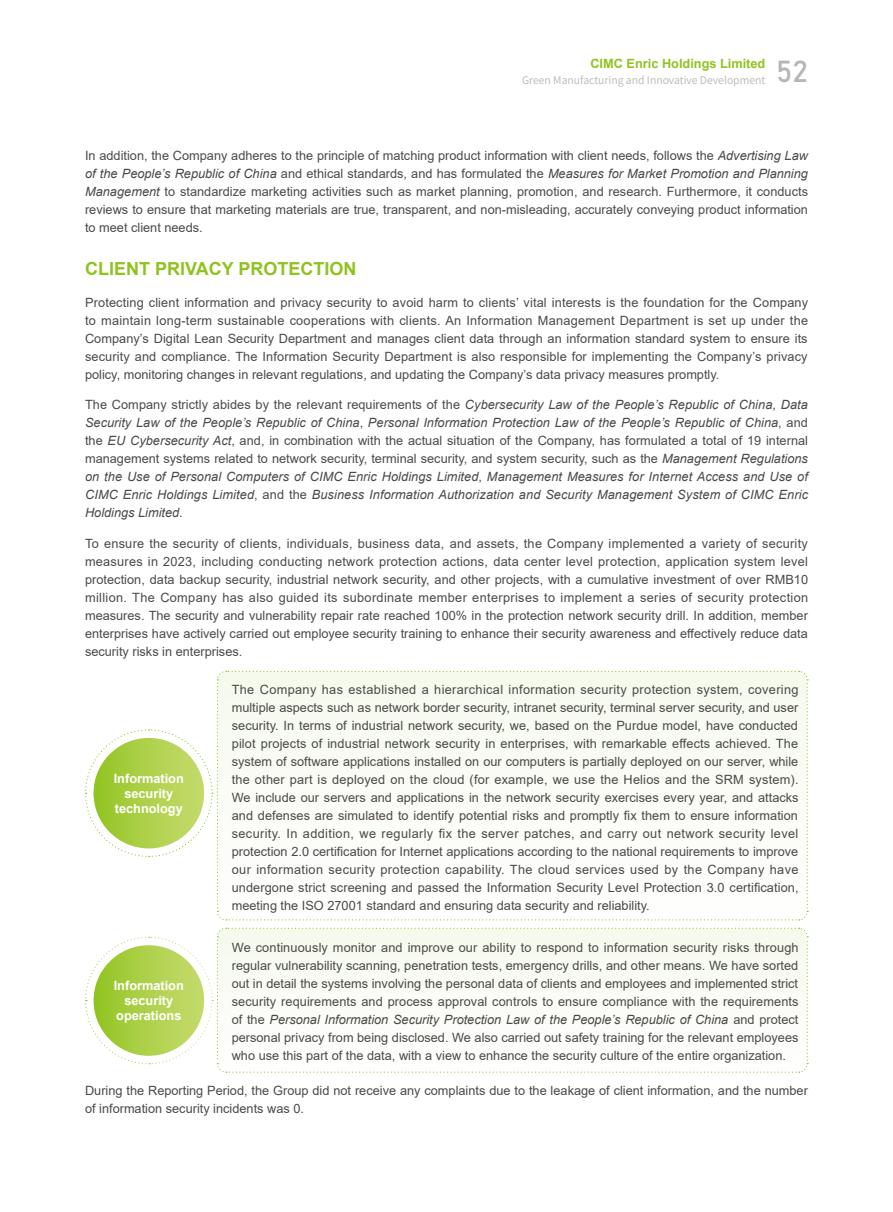
<style>
.page{position:relative;width:893px;height:1212px;background:#fff}
.page>*{position:absolute;margin:0;border:0;box-sizing:border-box;transform-origin:0 0}
.t1{font:30px "Bahnschrift";color:#b5b6b6}
.t2{font:700 18px "Arial";color:#8fc31f}
.t3{font:12.75px/18px "Arial";color:#4c4948;text-align:justify}
.t4{font:italic 12.75px/18px "Arial";letter-spacing:.01em;color:#4c4948;text-align:justify}
.t5{font:700 12.75px/15px "Arial";color:#fff;text-align:center}
.t6{font:700 12.75px "Arial";color:#8fc31f}
.t7{font:10.5px "Source Han Sans SC";color:#b5b6b6}
.s1{font-style:italic}
.s2{font-style:normal}
</style>
<div class="page">
<svg style="left:85px;top:670px;width:723px;height:251px"></svg>
<div style="left:94px;top:738px;width:110px;height:110px;background:linear-gradient(to right,#93c524,#c6db6f);border-radius:55px"></div>
<svg style="left:85px;top:927px;width:723px;height:146px"></svg>
<div style="left:94px;top:945px;width:110px;height:111px;background:linear-gradient(to right,#93c524,#c7dc70);border-radius:55px"></div>
<p class="t6" style="left:590px;top:55px;width:176px">CIMC Enric Holdings Limited</p>
<p class="t7" style="left:522px;top:74px;width:245px">Green Manufacturing and Innovative Development</p>
<h1 class="t1" style="left:776px;top:49px;width:33px">52</h1>
<p class="t3" style="left:85px;top:146px;width:725px">In addition, the Company adheres to the principle of matching product information with client needs, follows the <span class="s1">Advertising Law of the People’s Republic of China</span> and ethical standards, and has formulated the <span class="s1">Measures for Market Promotion and Planning Management</span> to standardize marketing activities such as market planning, promotion, and research. Furthermore, it conducts reviews to ensure that marketing materials are true, transparent, and non-misleading, accurately conveying product information to meet client needs.</p>
<h2 class="t2" style="left:85px;top:256px;width:273px">CLIENT PRIVACY PROTECTION</h2>
<p class="t3" style="left:85px;top:293px;width:725px">Protecting client information and privacy security to avoid harm to clients’ vital interests is the foundation for the Company to maintain long-term sustainable cooperations with clients. An Information Management Department is set up under the Company’s Digital Lean Security Department and manages client data through an information standard system to ensure its security and compliance. The Information Security Department is also responsible for implementing the Company’s privacy policy, monitoring changes in relevant regulations, and updating the Company’s data privacy measures promptly.</p>
<p class="t4" style="left:85px;top:396px;width:725px"><span class="s2">The Company strictly abides by the relevant requirements of the</span> Cybersecurity Law of the People’s Republic of China<span class="s2">,</span> Data Security Law of the People’s Republic of China<span class="s2">,</span> Personal Information Protection Law of the People’s Republic of China<span class="s2">, and the</span> EU Cybersecurity Act<span class="s2">, and, in combination with the actual situation of the Company, has formulated a total of 19 internal management systems related to network security, terminal security, and system security, such as the</span> Management Regulations on the Use of Personal Computers of CIMC Enric Holdings Limited<span class="s2">,</span> Management Measures for Internet Access and Use of CIMC Enric Holdings Limited<span class="s2">, and the</span> Business Information Authorization and Security Management System of CIMC Enric Holdings Limited<span class="s2">.</span></p>
<p class="t3" style="left:85px;top:534px;width:725px">To ensure the security of clients, individuals, business data, and assets, the Company implemented a variety of security measures in 2023, including conducting network protection actions, data center level protection, application system level protection, data backup security, industrial network security, and other projects, with a cumulative investment of over RMB10 million. The Company has also guided its subordinate member enterprises to implement a series of security protection measures. The security and vulnerability repair rate reached 100% in the protection network security drill. In addition, member enterprises have actively carried out employee security training to enhance their security awareness and effectively reduce data security risks in enterprises.</p>
<p class="t5" style="left:114px;top:771px;width:72px">Information security technology</p>
<p class="t5" style="left:114px;top:978px;width:72px">Information security operations</p>
<p class="t3" style="left:232px;top:680px;width:568px">The Company has established a hierarchical information security protection system, covering multiple aspects such as network border security, intranet security, terminal server security, and user security. In terms of industrial network security, we, based on the Purdue model, have conducted pilot projects of industrial network security in enterprises, with remarkable effects achieved. The system of software applications installed on our computers is partially deployed on our server, while the other part is deployed on the cloud (for example, we use the Helios and the SRM system).<br>We include our servers and applications in the network security exercises every year, and attacks and defenses are simulated to identify potential risks and promptly fix them to ensure information security. In addition, we regularly fix the server patches, and carry out network security level protection 2.0 certification for Internet applications according to the national requirements to improve our information security protection capability. The cloud services used by the Company have undergone strict screening and passed the Information Security Level Protection 3.0 certification, meeting the ISO 27001 standard and ensuring data security and reliability.</p>
<p class="t3" style="left:232px;top:938px;width:568px">We continuously monitor and improve our ability to respond to information security risks through regular vulnerability scanning, penetration tests, emergency drills, and other means. We have sorted out in detail the systems involving the personal data of clients and employees and implemented strict security requirements and process approval controls to ensure compliance with the requirements of the <span class="s1">Personal Information Security Protection Law of the People’s Republic of China</span> and protect personal privacy from being disclosed. We also carried out safety training for the relevant employees who use this part of the data, with a view to enhance the security culture of the entire organization.</p>
<p class="t3" style="left:85px;top:1081px;width:724px">During the Reporting Period, the Group did not receive any complaints due to the leakage of client information, and the number of information security incidents was 0.</p>
</div>
